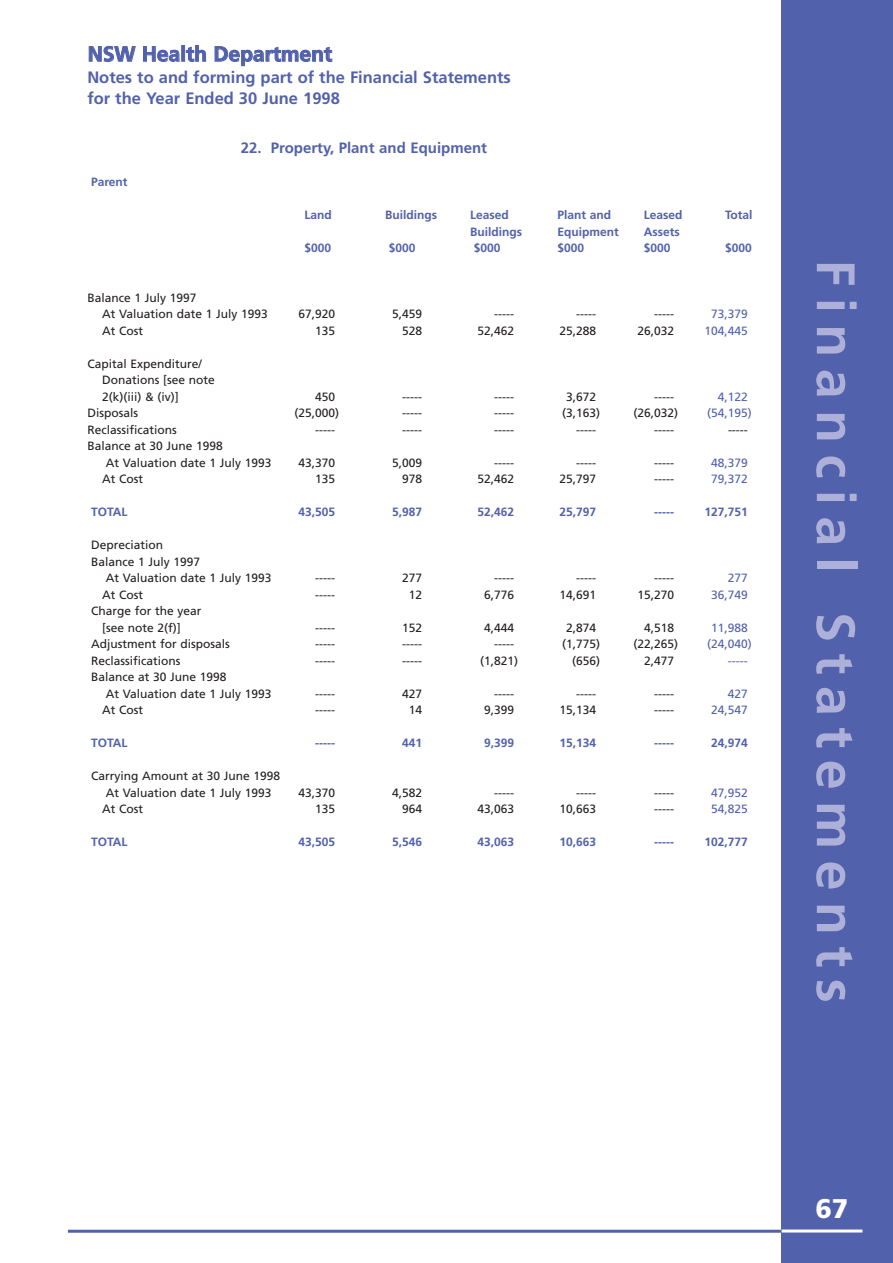
<style>
.page{position:relative;width:893px;height:1263px;background:#fff}
.page>*{position:absolute;margin:0;border:0;box-sizing:border-box;transform-origin:0 0}
.t1{font:700 54px "Frutiger";letter-spacing:.21em;color:#adb0d8}
.t2{font:900 27px "Frutiger";color:#fff}
.t3{font:700 21px "Frutiger";color:#5261ac}
.t4{font:700 16.5px/21px "Frutiger";color:#5261ac}
.t5{font:700 15px "Frutiger";color:#5261ac}
.t6{font:12px/16.5px "Frutiger";color:#231f20}
.t7{font:700 12px "Frutiger";color:#5261ac}
.t8{font:12px "Frutiger";color:#5261ac}
</style>
<div class="page">
<div style="left:781px;top:0;width:112px;height:1263px;background:#5261ac"></div>
<hr style="left:68px;top:1230px;width:763px;height:3px;background:#5261ac">
<hr style="left:781px;top:1230px;width:81px;height:3px;background:#fff">
<h3 class="t3" style="left:88px;top:46px;width:246px">NSW Health Department</h3>
<h3 class="t4" style="left:87px;top:68px;width:425px">Notes to and forming part of the Financial Statements for the Year Ended 30 June 1998</h3>
<p class="t5" style="left:241px;top:142px;width:248px">22. Property, Plant and Equipment</p>
<p class="t7" style="left:91px;top:177px;width:38px">Parent</p>
<p class="t7" style="left:304px;top:210px;width:29px">Land</p>
<p class="t7" style="left:385px;top:210px;width:53px">Buildings</p>
<p class="t7" style="left:470px;top:210px;width:40px">Leased</p>
<p class="t7" style="left:557px;top:210px;width:55px">Plant and</p>
<p class="t7" style="left:644px;top:210px;width:40px">Leased</p>
<p class="t7" style="left:725px;top:210px;width:29px">Total</p>
<p class="t7" style="left:470px;top:227px;width:53px">Buildings</p>
<p class="t7" style="left:557px;top:227px;width:63px">Equipment</p>
<p class="t7" style="left:644px;top:227px;width:37px">Assets</p>
<p class="t7" style="left:304px;top:243px;width:28px">$000</p>
<p class="t7" style="left:389px;top:243px;width:28px">$000</p>
<p class="t7" style="left:474px;top:243px;width:28px">$000</p>
<p class="t7" style="left:557px;top:243px;width:28px">$000</p>
<p class="t7" style="left:644px;top:243px;width:28px">$000</p>
<p class="t7" style="left:725px;top:243px;width:28px">$000</p>
<p class="t6" style="left:102px;top:290px;width:167px;text-indent:-15px">Balance 1 July 1997<br>At Valuation date 1 July 1993</p>
<p class="t6" style="left:298px;top:307px;width:38px">67,920</p>
<p class="t6" style="left:392px;top:307px;width:32px">5,459</p>
<p class="t6" style="left:494px;top:307px;width:21px">-----</p>
<p class="t6" style="left:576px;top:307px;width:21px">-----</p>
<p class="t6" style="left:654px;top:307px;width:21px">-----</p>
<p class="t8" style="left:711px;top:309px;width:38px">73,379</p>
<p class="t6" style="left:102px;top:323px;width:42px">At Cost</p>
<p class="t6" style="left:315px;top:323px;width:22px">135</p>
<p class="t6" style="left:402px;top:323px;width:22px">528</p>
<p class="t6" style="left:477px;top:323px;width:38px">52,462</p>
<p class="t6" style="left:559px;top:323px;width:38px">25,288</p>
<p class="t6" style="left:637px;top:323px;width:38px">26,032</p>
<p class="t8" style="left:704px;top:326px;width:45px">104,445</p>
<p class="t6" style="left:102px;top:356px;width:114px;text-indent:-15px">Capital Expenditure/<br>Donations [see note<br>2(k)(iii) &amp; (iv)]</p>
<p class="t6" style="left:315px;top:389px;width:22px">450</p>
<p class="t6" style="left:402px;top:389px;width:21px">-----</p>
<p class="t6" style="left:494px;top:389px;width:21px">-----</p>
<p class="t6" style="left:566px;top:389px;width:32px">3,672</p>
<p class="t6" style="left:654px;top:389px;width:21px">-----</p>
<p class="t8" style="left:718px;top:392px;width:32px">4,122</p>
<p class="t6" style="left:87px;top:406px;width:52px">Disposals</p>
<p class="t6" style="left:294px;top:406px;width:46px">(25,000)</p>
<p class="t6" style="left:402px;top:406px;width:21px">-----</p>
<p class="t6" style="left:494px;top:406px;width:21px">-----</p>
<p class="t6" style="left:562px;top:406px;width:40px">(3,163)</p>
<p class="t6" style="left:633px;top:406px;width:46px">(26,032)</p>
<p class="t8" style="left:707px;top:408px;width:46px">(54,195)</p>
<p class="t6" style="left:87px;top:422px;width:91px">Reclassifications</p>
<p class="t6" style="left:315px;top:422px;width:21px">-----</p>
<p class="t6" style="left:402px;top:422px;width:21px">-----</p>
<p class="t6" style="left:494px;top:422px;width:21px">-----</p>
<p class="t6" style="left:576px;top:422px;width:21px">-----</p>
<p class="t6" style="left:654px;top:422px;width:21px">-----</p>
<p class="t6" style="left:728px;top:422px;width:21px">-----</p>
<p class="t6" style="left:106px;top:439px;width:167px;text-indent:-18px">Balance at 30 June 1998<br>At Valuation date 1 July 1993</p>
<p class="t6" style="left:298px;top:455px;width:38px">43,370</p>
<p class="t6" style="left:392px;top:455px;width:32px">5,009</p>
<p class="t6" style="left:494px;top:455px;width:21px">-----</p>
<p class="t6" style="left:576px;top:455px;width:21px">-----</p>
<p class="t6" style="left:654px;top:455px;width:21px">-----</p>
<p class="t8" style="left:711px;top:458px;width:38px">48,379</p>
<p class="t6" style="left:102px;top:472px;width:42px">At Cost</p>
<p class="t6" style="left:315px;top:472px;width:22px">135</p>
<p class="t6" style="left:402px;top:472px;width:22px">978</p>
<p class="t6" style="left:477px;top:472px;width:38px">52,462</p>
<p class="t6" style="left:559px;top:472px;width:38px">25,797</p>
<p class="t6" style="left:654px;top:472px;width:21px">-----</p>
<p class="t8" style="left:711px;top:474px;width:38px">79,372</p>
<p class="t7" style="left:91px;top:507px;width:38px">TOTAL</p>
<p class="t7" style="left:298px;top:507px;width:38px">43,505</p>
<p class="t7" style="left:392px;top:507px;width:32px">5,987</p>
<p class="t7" style="left:477px;top:507px;width:38px">52,462</p>
<p class="t7" style="left:559px;top:507px;width:38px">25,797</p>
<p class="t7" style="left:654px;top:507px;width:21px">-----</p>
<p class="t7" style="left:704px;top:507px;width:45px">127,751</p>
<p class="t6" style="left:91px;top:538px;width:73px">Depreciation</p>
<p class="t6" style="left:91px;top:554px;width:111px">Balance 1 July 1997</p>
<p class="t6" style="left:106px;top:571px;width:167px">At Valuation date 1 July 1993</p>
<p class="t6" style="left:315px;top:571px;width:21px">-----</p>
<p class="t6" style="left:402px;top:571px;width:22px">277</p>
<p class="t6" style="left:494px;top:571px;width:21px">-----</p>
<p class="t6" style="left:576px;top:571px;width:21px">-----</p>
<p class="t6" style="left:654px;top:571px;width:21px">-----</p>
<p class="t8" style="left:728px;top:573px;width:22px">277</p>
<p class="t6" style="left:102px;top:587px;width:42px">At Cost</p>
<p class="t6" style="left:315px;top:587px;width:21px">-----</p>
<p class="t6" style="left:409px;top:587px;width:15px">12</p>
<p class="t6" style="left:484px;top:587px;width:32px">6,776</p>
<p class="t6" style="left:559px;top:587px;width:38px">14,691</p>
<p class="t6" style="left:637px;top:587px;width:38px">15,270</p>
<p class="t8" style="left:711px;top:590px;width:38px">36,749</p>
<p class="t6" style="left:102px;top:604px;width:101px;text-indent:-11px">Charge for the year [see note 2(f)]</p>
<p class="t6" style="left:315px;top:620px;width:21px">-----</p>
<p class="t6" style="left:402px;top:620px;width:22px">152</p>
<p class="t6" style="left:484px;top:620px;width:32px">4,444</p>
<p class="t6" style="left:566px;top:620px;width:32px">2,874</p>
<p class="t6" style="left:644px;top:620px;width:32px">4,518</p>
<p class="t8" style="left:711px;top:623px;width:38px">11,988</p>
<p class="t6" style="left:91px;top:637px;width:140px">Adjustment for disposals</p>
<p class="t6" style="left:315px;top:637px;width:21px">-----</p>
<p class="t6" style="left:402px;top:637px;width:21px">-----</p>
<p class="t6" style="left:494px;top:637px;width:21px">-----</p>
<p class="t6" style="left:562px;top:637px;width:40px">(1,775)</p>
<p class="t6" style="left:633px;top:637px;width:46px">(22,265)</p>
<p class="t8" style="left:707px;top:639px;width:46px">(24,040)</p>
<p class="t6" style="left:91px;top:653px;width:91px">Reclassifications</p>
<p class="t6" style="left:315px;top:653px;width:21px">-----</p>
<p class="t6" style="left:402px;top:653px;width:21px">-----</p>
<p class="t6" style="left:480px;top:653px;width:40px">(1,821)</p>
<p class="t6" style="left:572px;top:653px;width:29px">(656)</p>
<p class="t6" style="left:644px;top:653px;width:32px">2,477</p>
<p class="t8" style="left:728px;top:656px;width:21px">-----</p>
<p class="t6" style="left:106px;top:670px;width:167px;text-indent:-15px">Balance at 30 June 1998<br>At Valuation date 1 July 1993</p>
<p class="t6" style="left:315px;top:686px;width:21px">-----</p>
<p class="t6" style="left:402px;top:686px;width:22px">427</p>
<p class="t6" style="left:494px;top:686px;width:21px">-----</p>
<p class="t6" style="left:576px;top:686px;width:21px">-----</p>
<p class="t6" style="left:654px;top:686px;width:21px">-----</p>
<p class="t8" style="left:728px;top:689px;width:22px">427</p>
<p class="t6" style="left:102px;top:703px;width:42px">At Cost</p>
<p class="t6" style="left:315px;top:703px;width:21px">-----</p>
<p class="t6" style="left:409px;top:703px;width:15px">14</p>
<p class="t6" style="left:484px;top:703px;width:32px">9,399</p>
<p class="t6" style="left:559px;top:703px;width:38px">15,134</p>
<p class="t6" style="left:654px;top:703px;width:21px">-----</p>
<p class="t8" style="left:711px;top:705px;width:38px">24,547</p>
<p class="t7" style="left:91px;top:738px;width:38px">TOTAL</p>
<p class="t7" style="left:315px;top:738px;width:21px">-----</p>
<p class="t7" style="left:402px;top:738px;width:22px">441</p>
<p class="t7" style="left:484px;top:738px;width:32px">9,399</p>
<p class="t7" style="left:559px;top:738px;width:38px">15,134</p>
<p class="t7" style="left:654px;top:738px;width:21px">-----</p>
<p class="t7" style="left:711px;top:738px;width:38px">24,974</p>
<p class="t6" style="left:91px;top:769px;width:191px;text-align:center">Carrying Amount at 30 June 1998<br>At Valuation date 1 July 1993</p>
<p class="t6" style="left:298px;top:785px;width:38px">43,370</p>
<p class="t6" style="left:392px;top:785px;width:32px">4,582</p>
<p class="t6" style="left:494px;top:785px;width:21px">-----</p>
<p class="t6" style="left:576px;top:785px;width:21px">-----</p>
<p class="t6" style="left:654px;top:785px;width:21px">-----</p>
<p class="t8" style="left:711px;top:788px;width:38px">47,952</p>
<p class="t6" style="left:102px;top:802px;width:42px">At Cost</p>
<p class="t6" style="left:315px;top:802px;width:22px">135</p>
<p class="t6" style="left:402px;top:802px;width:22px">964</p>
<p class="t6" style="left:477px;top:802px;width:38px">43,063</p>
<p class="t6" style="left:559px;top:802px;width:38px">10,663</p>
<p class="t6" style="left:654px;top:802px;width:21px">-----</p>
<p class="t8" style="left:711px;top:804px;width:38px">54,825</p>
<p class="t7" style="left:91px;top:837px;width:38px">TOTAL</p>
<p class="t7" style="left:298px;top:837px;width:38px">43,505</p>
<p class="t7" style="left:392px;top:837px;width:32px">5,546</p>
<p class="t7" style="left:477px;top:837px;width:38px">43,063</p>
<p class="t7" style="left:559px;top:837px;width:38px">10,663</p>
<p class="t7" style="left:654px;top:837px;width:21px">-----</p>
<p class="t7" style="left:704px;top:837px;width:45px">102,777</p>
<h1 class="t1" style="left:857px;top:260px;width:745px;rotate:90deg">Financial Statements</h1>
<h2 class="t2" style="left:815px;top:1198px;width:35px">67</h2>
</div>
